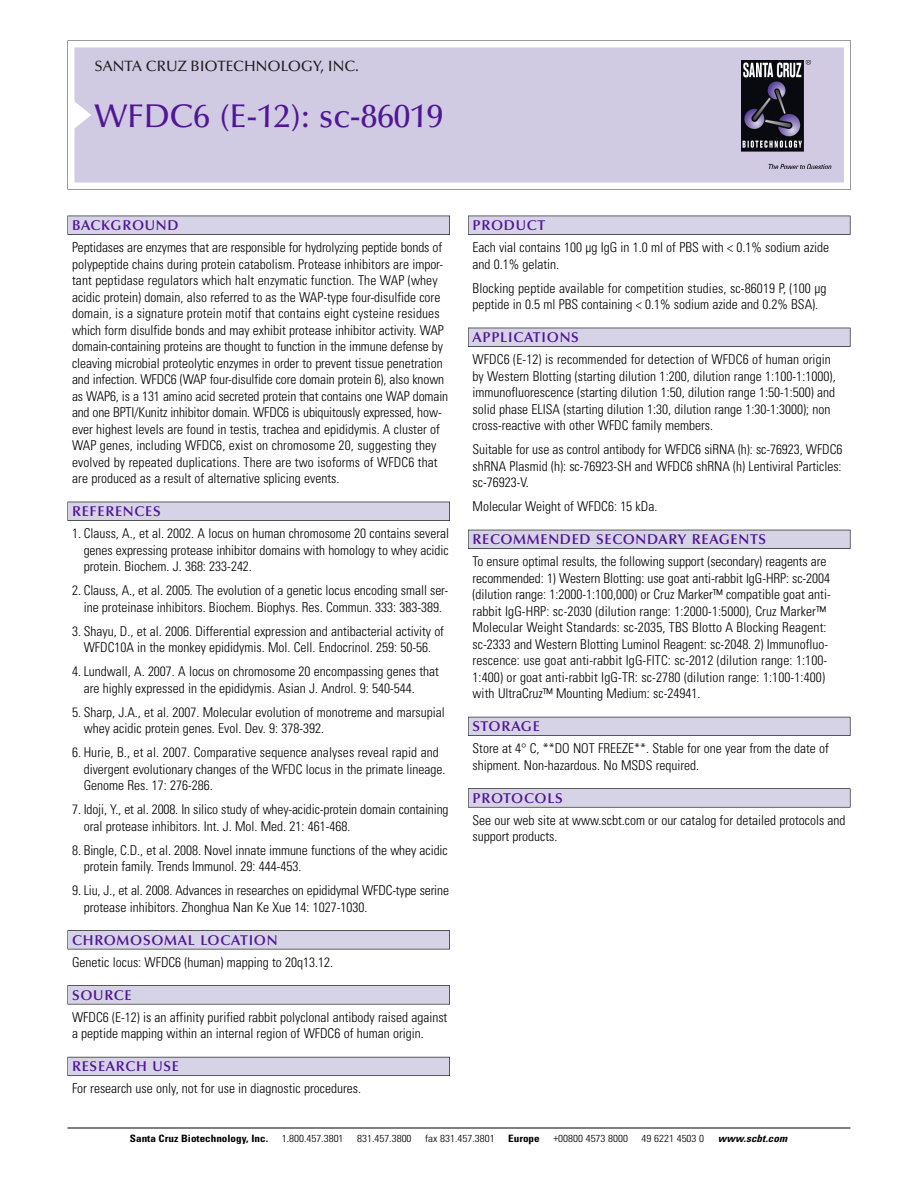
<style>
.page{position:relative;width:918px;height:1188px;background:#fff}
.page>*{position:absolute;margin:0;border:0;box-sizing:border-box;transform-origin:0 0}
.t1{font:500 33px "Optima";color:#511695}
.t2{font:500 15px "Optima";color:#231f20}
.t3{font:600 14.25px "Optima";letter-spacing:.05em;color:#511695}
.t4{font:300 condensed 13.5px/16.5px "Univers";color:#000}
.t5{font:300 condensed 10.2px "Univers";color:#000;scale:1.1 1}
.t6{font:700 condensed 10.2px "Univers";color:#000;scale:1.1 1}
.t7{font:italic 700 condensed 10.2px "Univers";letter-spacing:.005em;color:#000;scale:1.1 1}
</style>
<div class="page">
<svg style="left:68px;top:40px;width:783px;height:149px"></svg>
<div style="left:74px;top:47px;width:770px;height:135px;background:#d1cae3"></div>
<img style="left:741px;top:60px;width:90px;height:108px">
<div style="left:68px;top:216px;width:382px;height:19px;background:#525155"></div>
<div style="left:68px;top:216px;width:381px;height:18px;background:#d7d3e7"></div>
<div style="left:68px;top:502px;width:382px;height:19px;background:#515055"></div>
<div style="left:68px;top:502px;width:381px;height:18px;background:#d7d3e7"></div>
<div style="left:68px;top:930px;width:382px;height:19px;background:#545357"></div>
<div style="left:68px;top:931px;width:381px;height:18px;background:#d7d3e7"></div>
<div style="left:68px;top:985px;width:382px;height:19px;background:#575759"></div>
<div style="left:68px;top:986px;width:381px;height:18px;background:#d7d3e7"></div>
<div style="left:68px;top:1057px;width:382px;height:19px;background:#5b5a62"></div>
<div style="left:68px;top:1057px;width:381px;height:18px;background:#d7d3e7"></div>
<div style="left:468px;top:216px;width:382px;height:19px;background:#525155"></div>
<div style="left:468px;top:216px;width:382px;height:18px;background:#d7d3e7"></div>
<div style="left:468px;top:328px;width:382px;height:19px;background:#515055"></div>
<div style="left:468px;top:328px;width:382px;height:18px;background:#d7d3e7"></div>
<div style="left:468px;top:530px;width:382px;height:19px;background:#525158"></div>
<div style="left:468px;top:530px;width:382px;height:18px;background:#d7d3e7"></div>
<div style="left:468px;top:717px;width:382px;height:19px;background:#54535a"></div>
<div style="left:468px;top:717px;width:382px;height:18px;background:#d7d3e7"></div>
<svg style="left:468px;top:788px;width:382px;height:20px"></svg>
<div style="left:468px;top:789px;width:382px;height:18px;background:#d7d3e7"></div>
<hr style="left:68px;top:1128px;width:782px;height:1px;background:#000">
<p class="t2" style="left:94px;top:61px;width:266px">SANTA CRUZ BIOTECHNOLOGY, INC.</p>
<h1 class="t1" style="left:94px;top:103px;width:350px">WFDC6 (E-12): sc-86019</h1>
<p class="t3" style="left:72px;top:219px;width:108px">BACKGROUND</p>
<p class="t4" style="left:72px;top:240px;width:378px">Peptidases are enzymes that are responsible for hydrolyzing peptide bonds of polypeptide chains during protein catabolism. Protease inhibitors are impor&shy;tant peptidase regulators which halt enzymatic function. The WAP (whey acidic protein) domain, also referred to as the WAP-type four-disulfide core domain, is a signature protein motif that contains eight cysteine residues which form disulfide bonds and may exhibit protease inhibitor activity. WAP domain-containing proteins are thought to function in the immune defense by cleaving microbial proteolytic enzymes in order to prevent tissue penetration and infection. WFDC6 (WAP four-disulfide core domain protein 6), also known as WAP6, is a 131 amino acid secreted protein that contains one WAP domain and one BPTI/Kunitz inhibitor domain. WFDC6 is ubiquitously expressed, how&shy;ever highest levels are found in testis, trachea and epididymis. A cluster of WAP genes, including WFDC6, exist on chromosome 20, suggesting they evolved by repeated duplications. There are two isoforms of WFDC6 that are produced as a result of alternative splicing events.</p>
<p class="t3" style="left:72px;top:506px;width:90px">REFERENCES</p>
<p class="t4" style="left:84px;top:526px;width:367px;text-align:justify;text-indent:-12px">1. Clauss, A., et al. 2002. A locus on human chromosome 20 contains several genes expressing protease inhibitor domains with homology to whey acidic protein. Biochem. J. 368: 233-242.</p>
<p class="t4" style="left:72px;top:583px;width:378px;text-align:center">2. Clauss, A., et al. 2005. The evolution of a genetic locus encoding small ser&shy;ine proteinase inhibitors. Biochem. Biophys. Res. Commun. 333: 383-389.</p>
<p class="t4" style="left:72px;top:624px;width:374px;text-align:center">3. Shayu, D., et al. 2006. Differential expression and antibacterial activity of<br>WFDC10A in the monkey epididymis. Mol. Cell. Endocrinol. 259: 50-56.</p>
<p class="t4" style="left:84px;top:664px;width:357px;text-indent:-12px">4. Lundwall, A. 2007. A locus on chromosome 20 encompassing genes that are highly expressed in the epididymis. Asian J. Androl. 9: 540-544.</p>
<p class="t4" style="left:84px;top:705px;width:363px;text-indent:-12px">5. Sharp, J.A., et al. 2007. Molecular evolution of monotreme and marsupial whey acidic protein genes. Evol. Dev. 9: 378-392.</p>
<p class="t4" style="left:84px;top:745px;width:363px;text-indent:-12px">6. Hurie, B., et al. 2007. Comparative sequence analyses reveal rapid and divergent evolutionary changes of the WFDC locus in the primate lineage.<br>Genome Res. 17: 276-286.</p>
<p class="t4" style="left:84px;top:802px;width:366px;text-indent:-12px">7. Idoji, Y., et al. 2008. In silico study of whey-acidic-protein domain containing oral protease inhibitors. Int. J. Mol. Med. 21: 461-468.</p>
<p class="t4" style="left:84px;top:843px;width:366px;text-indent:-12px">8. Bingle, C.D., et al. 2008. Novel innate immune functions of the whey acidic protein family. Trends Immunol. 29: 444-453.</p>
<p class="t4" style="left:84px;top:883px;width:367px;text-indent:-12px">9. Liu, J., et al. 2008. Advances in researches on epididymal WFDC-type serine protease inhibitors. Zhonghua Nan Ke Xue 14: 1027-1030.</p>
<p class="t3" style="left:72px;top:934px;width:207px">CHROMOSOMAL LOCATION</p>
<p class="t4" style="left:72px;top:955px;width:263px">Genetic locus: WFDC6 (human) mapping to 20q13.12.</p>
<p class="t3" style="left:72px;top:989px;width:61px">SOURCE</p>
<p class="t4" style="left:72px;top:1010px;width:377px">WFDC6 (E-12) is an affinity purified rabbit polyclonal antibody raised against a peptide mapping within an internal region of WFDC6 of human origin.</p>
<p class="t3" style="left:72px;top:1061px;width:109px">RESEARCH USE</p>
<p class="t4" style="left:72px;top:1081px;width:290px">For research use only, not for use in diagnostic procedures.</p>
<p class="t3" style="left:473px;top:219px;width:74px">PRODUCT</p>
<p class="t4" style="left:473px;top:240px;width:358px">Each vial contains 100 µg IgG in 1.0 ml of PBS with &lt; 0.1% sodium azide and 0.1% gelatin.</p>
<p class="t4" style="left:473px;top:281px;width:356px">Blocking peptide available for competition studies, sc-86019 P, (100 µg peptide in 0.5 ml PBS containing &lt; 0.1% sodium azide and 0.2% BSA).</p>
<p class="t3" style="left:473px;top:332px;width:108px">APPLICATIONS</p>
<p class="t4" style="left:473px;top:352px;width:365px">WFDC6 (E-12) is recommended for detection of WFDC6 of human origin by Western Blotting (starting dilution 1:200, dilution range 1:100-1:1000), immunofluorescence (starting dilution 1:50, dilution range 1:50-1:500) and solid phase ELISA (starting dilution 1:30, dilution range 1:30-1:3000); non cross-reactive with other WFDC family members.</p>
<p class="t4" style="left:473px;top:442px;width:371px;text-align:justify">Suitable for use as control antibody for WFDC6 siRNA (h): sc-76923, WFDC6 shRNA Plasmid (h): sc-76923-SH and WFDC6 shRNA (h) Lentiviral Particles: sc-76923-V.</p>
<p class="t4" style="left:473px;top:499px;width:186px">Molecular Weight of WFDC6: 15 kDa.</p>
<p class="t3" style="left:473px;top:534px;width:295px">RECOMMENDED SECONDARY REAGENTS</p>
<p class="t4" style="left:473px;top:554px;width:360px">To ensure optimal results, the following support (secondary) reagents are recommended: 1) Western Blotting: use goat anti-rabbit IgG-HRP: sc-2004 (dilution range: 1:2000-1:100,000) or Cruz Marker™ compatible goat anti&shy;rabbit IgG-HRP: sc-2030 (dilution range: 1:2000-1:5000), Cruz Marker™ Molecular Weight Standards: sc-2035, TBS Blotto A Blocking Reagent: sc-2333 and Western Blotting Luminol Reagent: sc-2048. 2) Immunofluo&shy;rescence: use goat anti-rabbit IgG-FITC: sc-2012 (dilution range: 1:100- 1:400) or goat anti-rabbit IgG-TR: sc-2780 (dilution range: 1:100-1:400) with UltraCruz™ Mounting Medium: sc-24941.</p>
<p class="t3" style="left:473px;top:721px;width:69px">STORAGE</p>
<p class="t4" style="left:473px;top:741px;width:358px">Store at 4° C, **DO NOT FREEZE**. Stable for one year from the date of shipment. Non-hazardous. No MSDS required.</p>
<p class="t3" style="left:473px;top:792px;width:92px">PROTOCOLS</p>
<p class="t4" style="left:473px;top:813px;width:375px">See our web site at www.scbt.com or our catalog for detailed protocols and support products.</p>
<p class="t6" style="left:130px;top:1135px;width:127px">Santa Cruz Biotechnology, Inc.</p>
<p class="t5" style="left:282px;top:1135px;width:58px">1.800.457.3801</p>
<p class="t5" style="left:357px;top:1135px;width:51px">831.457.3800</p>
<p class="t5" style="left:425px;top:1135px;width:65px">fax 831.457.3801</p>
<p class="t6" style="left:508px;top:1135px;width:30px">Europe</p>
<p class="t5" style="left:553px;top:1135px;width:69px">+00800 4573 8000</p>
<p class="t5" style="left:642px;top:1135px;width:58px">49 6221 4503 0</p>
<p class="t7" style="left:718px;top:1135px;width:64px">www.scbt.com</p>
</div>
